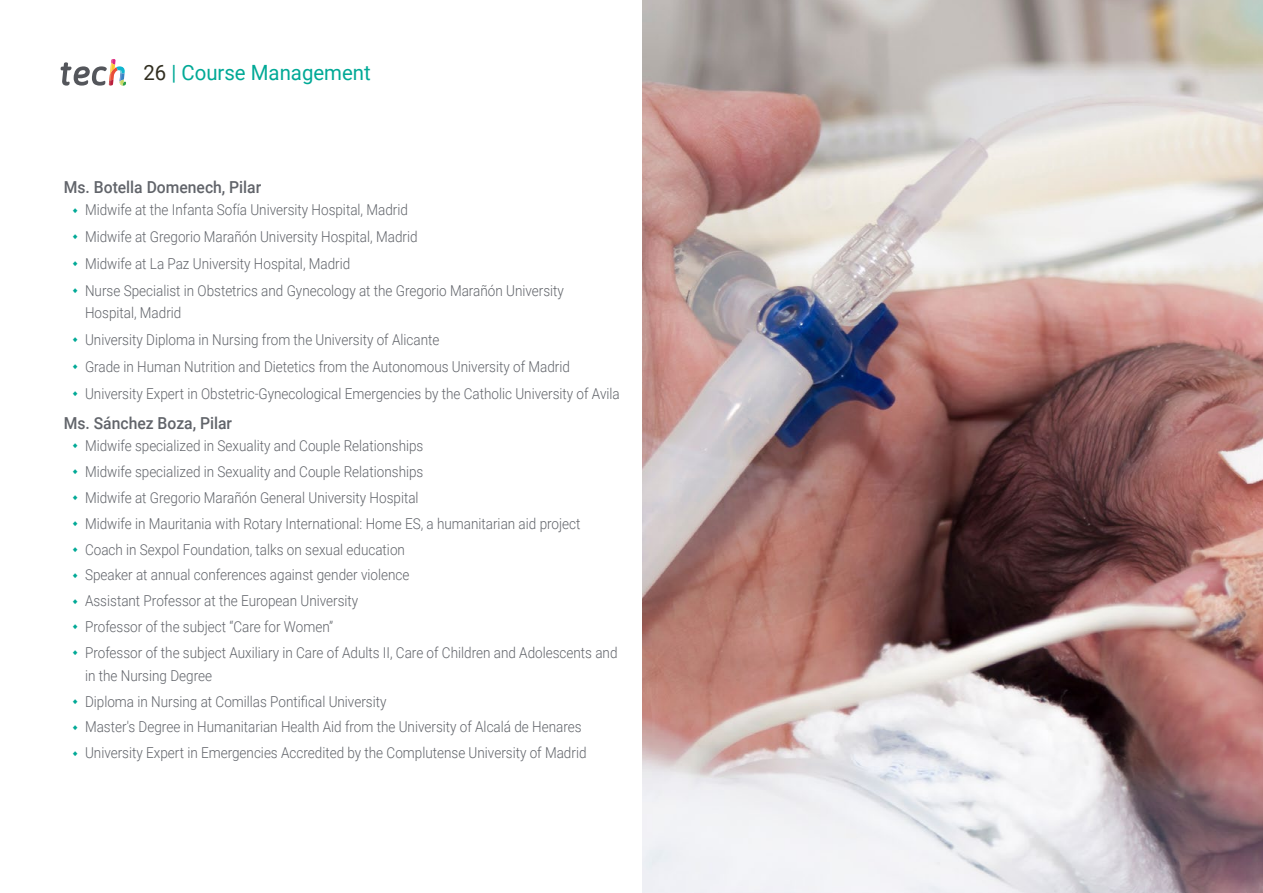
<style>
.page{position:relative;width:1263px;height:893px;background:#fff}
.page>*{position:absolute;margin:0;border:0;box-sizing:border-box;transform-origin:0 0}
.t1{font:21px "Roboto";color:#00a996}
.t2{font:500 16.5px "Roboto";color:#61646a;scale:.95 1}
.t3{font:300 15px/26px "Roboto";color:#61646a;scale:.9 1}
.s1{color:#312e20}
</style>
<div class="page">
<img style="left:642px;top:0;width:621px;height:893px">
<svg style="left:61px;top:59px;width:65px;height:27px"></svg>
<h1 class="t1" style="left:144px;top:57px;width:229px"><span class="s1">26</span> | Course Management</h1>
<p class="t2" style="left:64px;top:176px;width:209px">Ms. Botella Domenech, Pilar</p>
<p class="t3" style="left:85px;top:196px;width:534px;line-height:26.7px">Midwife at the Infanta Sofía University Hospital, Madrid<br>Midwife at Gregorio Marañón University Hospital, Madrid<br>Midwife at La Paz University Hospital, Madrid<br>Nurse Specialist in Obstetrics and Gynecology at the Gregorio Marañón University</p>
<p class="t3" style="left:85px;top:299px;width:596px;line-height:26.7px">Hospital, Madrid<br>University Diploma in Nursing from the University of Alicante<br>Grade in Human Nutrition and Dietetics from the Autonomous University of Madrid University Expert in Obstetric-Gynecological Emergencies by the Catholic University of Avila</p>
<p class="t2" style="left:64px;top:411px;width:179px">Ms. Sánchez Boza, Pilar</p>
<p class="t3" style="left:85px;top:432px;width:593px">Midwife specialized in Sexuality and Couple Relationships<br>Midwife specialized in Sexuality and Couple Relationships<br>Midwife at Gregorio Marañón General University Hospital<br>Midwife in Mauritania with Rotary International: Home ES, a humanitarian aid project Coach in Sexpol Foundation, talks on sexual education<br>Speaker at annual conferences against gender violence<br>Assistant Professor at the European University<br>Professor of the subject “Care for Women”<br>Professor of the subject Auxiliary in Care of Adults II, Care of Children and Adolescents and</p>
<p class="t3" style="left:85px;top:662px;width:559px">in the Nursing Degree<br>Diploma in Nursing at Comillas Pontifical University<br>Master's Degree in Humanitarian Health Aid from the University of Alcalá de Henares University Expert in Emergencies Accredited by the Complutense University of Madrid</p>
</div>
